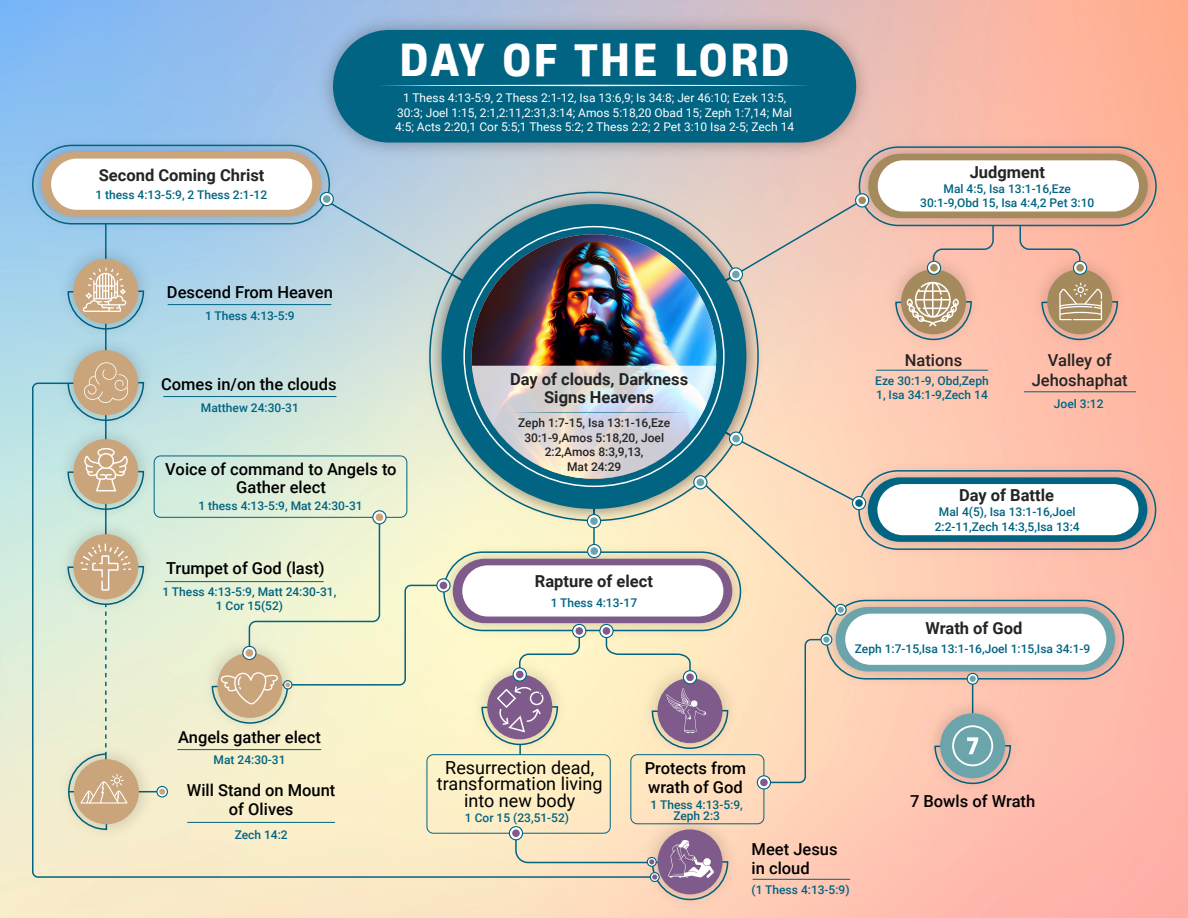
<style>
.page{position:relative;width:1188px;height:918px;background:#fff}
.page>*{position:absolute;margin:0;border:0;box-sizing:border-box;transform-origin:0 0}
.t1{font:500 43.5px "Heading Now Trial 65";letter-spacing:.06em;color:#fff}
.t2{font:18px/16.5px "Roboto";color:#000;text-align:center}
.t3{font:500 16.5px/18.6px "Roboto";color:#000;text-align:center}
.t4{font:700 16.5px "Roboto";color:#242424}
.t5{font:500 16.5px "Roboto";color:#242424}
.t6{font:500 12px/14.2px "Roboto";color:#006482;text-align:center}
.t7{font:12px/14.4px "Roboto";color:#fff;text-align:center}
.t8{font:500 12px/14.4px "Roboto";color:#242424;text-align:center}
</style>
<div class="page">
<img style="left:0;top:0;width:1188px;height:918px">
<img style="left:419px;top:181px;width:350px;height:17px">
<img style="left:19px;top:129px;width:325px;height:110px">
<div style="left:42px;top:152px;width:279px;height:64px;background:#caa47b;border-radius:32px"></div>
<div style="left:32px;top:145px;width:298px;height:79px;border:2px solid #006482;border-radius:39px"></div>
<div style="left:51px;top:159px;width:261px;height:51px;background:#fff;border-radius:26px"></div>
<img style="left:864px;top:455px;width:306px;height:110px">
<div style="left:868px;top:477px;width:279px;height:65px;background:#006482;border-radius:32px"></div>
<div style="left:858px;top:470px;width:298px;height:80px;border:2px solid #006482;border-radius:39px"></div>
<div style="left:877px;top:484px;width:262px;height:51px;background:#fff;border-radius:26px"></div>
<img style="left:1025px;top:247px;width:110px;height:110px">
<div style="left:1047px;top:269px;width:65px;height:65px;background:#a58a5d;border-radius:50%"></div>
<img style="left:878px;top:247px;width:111px;height:110px">
<div style="left:901px;top:269px;width:65px;height:65px;background:#a58a5d;border-radius:50%"></div>
<img style="left:917px;top:694px;width:111px;height:107px">
<div style="left:940px;top:713px;width:65px;height:65px;background:#6ca4ab;border-radius:50%"></div>
<img style="left:635px;top:807px;width:110px;height:110px">
<img style="left:864px;top:584px;width:274px;height:110px">
<div style="left:836px;top:607px;width:279px;height:64px;background:#6ca4ab;border-radius:32px"></div>
<div style="left:826px;top:600px;width:298px;height:80px;border:2px solid #006482;border-radius:39px"></div>
<div style="left:845px;top:614px;width:261px;height:51px;background:#fff;border-radius:26px"></div>
<img style="left:845px;top:131px;width:326px;height:110px">
<div style="left:868px;top:154px;width:280px;height:64px;background:#a58a5d;border-radius:32px"></div>
<div style="left:859px;top:146px;width:298px;height:80px;border:2px solid #006482;border-radius:39px"></div>
<div style="left:878px;top:160px;width:261px;height:52px;background:#fff;border-radius:26px"></div>
<svg style="left:856px;top:194px;width:13px;height:13px"></svg>
<div style="left:855px;top:193px;width:14px;height:14px;border:1px solid #006482;border-radius:50%"></div>
<div style="left:858px;top:197px;width:8px;height:7px;background:#a58a5d;border-radius:50%"></div>
<svg style="left:932px;top:224px;width:63px;height:47px"></svg>
<svg style="left:1019px;top:224px;width:62px;height:47px"></svg>
<div style="left:852px;top:496px;width:14px;height:14px;border:1px solid #006482;border-radius:50%"></div>
<svg style="left:967px;top:673px;width:11px;height:11px"></svg>
<div style="left:967px;top:673px;width:12px;height:12px;border:1px solid #006482;border-radius:50%"></div>
<svg style="left:970px;top:676px;width:6px;height:6px"></svg>
<svg style="left:320px;top:192px;width:13px;height:14px"></svg>
<div style="left:320px;top:192px;width:14px;height:14px;border:1px solid #006482;border-radius:50%"></div>
<svg style="left:323px;top:195px;width:8px;height:8px"></svg>
<div style="left:630px;top:754px;width:134px;height:70px;border:1px solid #006482;border-radius:6px"></div>
<svg style="left:31px;top:382px;width:626px;height:497px"></svg>
<hr style="left:105px;top:224px;width:2px;height:375px;background:#006482">
<img style="left:51px;top:236px;width:110px;height:91px">
<div style="left:73px;top:259px;width:65px;height:65px;background:#caa47b;border-radius:50%"></div>
<img style="left:51px;top:438px;width:110px;height:73px">
<div style="left:73px;top:439px;width:65px;height:65px;background:#caa47b;border-radius:50%"></div>
<img style="left:51px;top:511px;width:110px;height:111px">
<div style="left:73px;top:534px;width:65px;height:65px;background:#caa47b;border-radius:50%"></div>
<img style="left:51px;top:327px;width:110px;height:111px">
<div style="left:73px;top:350px;width:65px;height:65px;background:#caa47b;border-radius:50%"></div>
<svg style="left:157px;top:786px;width:10px;height:11px"></svg>
<div style="left:156px;top:786px;width:12px;height:12px;border:1px solid #006482;border-radius:50%"></div>
<svg style="left:159px;top:789px;width:6px;height:6px"></svg>
<svg style="left:757px;top:776px;width:13px;height:13px"></svg>
<div style="left:757px;top:775px;width:14px;height:15px;border:1px solid #006482;border-radius:50%"></div>
<div style="left:760px;top:779px;width:8px;height:7px;background:#7e5b8a;border-radius:50%"></div>
<svg style="left:927px;top:261px;width:14px;height:13px"></svg>
<div style="left:927px;top:261px;width:14px;height:14px;border:1px solid #006482;border-radius:50%"></div>
<div style="left:930px;top:264px;width:8px;height:8px;background:#a58a5d;border-radius:50%"></div>
<svg style="left:1074px;top:261px;width:13px;height:13px"></svg>
<div style="left:1073px;top:261px;width:14px;height:14px;border:1px solid #006482;border-radius:50%"></div>
<div style="left:1076px;top:264px;width:8px;height:8px;background:#a58a5d;border-radius:50%"></div>
<img style="left:310px;top:7px;width:569px;height:158px">
<div style="left:333px;top:30px;width:523px;height:113px;background:#006482;border-radius:56px"></div>
<svg style="left:380px;top:85px;width:429px;height:1px"></svg>
<hr style="left:168px;top:304px;width:163px;height:1px;background:#006482">
<hr style="left:163px;top:396px;width:173px;height:1px;background:#006482">
<hr style="left:165px;top:581px;width:159px;height:1px;background:#006482">
<hr style="left:177px;top:749px;width:144px;height:1px;background:#006482">
<hr style="left:187px;top:822px;width:148px;height:1px;background:#006482">
<hr style="left:753px;top:879px;width:97px;height:1px;background:#006482">
<hr style="left:876px;top:370px;width:112px;height:1px;background:#006482">
<hr style="left:1024px;top:391px;width:112px;height:1px;background:#006482">
<svg style="left:67px;top:268px;width:78px;height:62px"></svg>
<svg style="left:67px;top:362px;width:78px;height:60px"></svg>
<svg style="left:67px;top:448px;width:78px;height:63px"></svg>
<svg style="left:67px;top:544px;width:78px;height:287px"></svg>
<img style="left:211px;top:198px;width:653px;height:586px">
<svg style="left:514px;top:831px;width:215px;height:70px"></svg>
<svg style="left:934px;top:725px;width:78px;height:60px"></svg>
<svg style="left:894px;top:282px;width:79px;height:59px"></svg>
<svg style="left:1041px;top:283px;width:78px;height:58px"></svg>
<h3 class="t4" style="left:99px;top:164px;width:167px">Second Coming Christ</h3>
<p class="t6" style="left:95px;top:187px;width:173px">1 thess 4:13-5:9, 2 Thess 2:1-12</p>
<h3 class="t3" style="left:167px;top:282px;width:167px">Descend From Heaven</h3>
<p class="t6" style="left:205px;top:308px;width:91px">1 Thess 4:13-5:9</p>
<h1 class="t1" style="left:400px;top:27px;width:391px">DAY OF THE LORD</h1>
<p class="t7" style="left:395px;top:91px;width:401px">1 Thess 4:13-5:9, 2 Thess 2:1-12, Isa 13:6,9; Is 34:8; Jer 46:10; Ezek 13:5,<br>30:3; Joel 1:15, 2:1,2:11,2:31,3:14; Amos 5:18,20 Obad 15; Zeph 1:7,14; Mal<br>4:5; Acts 2:20,1 Cor 5:5;1 Thess 5:2; 2 Thess 2:2; 2 Pet 3:10 Isa 2-5; Zech 14</p>
<h3 class="t4" style="left:970px;top:160px;width:77px">Judgment</h3>
<p class="t6" style="left:920px;top:181px;width:176px">Mal 4:5, Isa 13:1-16,Eze<br>30:1-9,Obd 15, Isa 4:4,2 Pet 3:10</p>
<h3 class="t5" style="left:905px;top:348px;width:59px">Nations</h3>
<h3 class="t5" style="left:1048px;top:349px;width:65px">Valley of</h3>
<h3 class="t3" style="left:161px;top:374px;width:177px">Comes in/on the clouds</h3>
<p class="t6" style="left:201px;top:400px;width:100px">Matthew 24:30-31</p>
<h3 class="t3" style="left:165px;top:459px;width:233px">Voice of command to Angels to<br>Gather elect</h3>
<p class="t6" style="left:198px;top:498px;width:166px">1 thess 4:13-5:9, Mat 24:30-31</p>
<h3 class="t3" style="left:166px;top:558px;width:160px">Trumpet of God (last)</h3>
<p class="t6" style="left:162px;top:584px;width:175px">1 Thess 4:13-5:9, Matt 24:30-31,<br>1 Cor 15(52)</p>
<h3 class="t3" style="left:178px;top:727px;width:144px">Angels gather elect</h3>
<p class="t6" style="left:214px;top:753px;width:73px">Mat 24:30-31</p>
<h3 class="t3" style="left:187px;top:779px;width:150px;line-height:19.8px">Will Stand on Mount of Olives</h3>
<p class="t6" style="left:235px;top:827px;width:55px">Zech 14:2</p>
<h3 class="t4" style="left:510px;top:368px;width:180px">Day of clouds, Darkness</h3>
<h3 class="t5" style="left:1032px;top:369px;width:98px">Jehoshaphat</h3>
<h3 class="t4" style="left:544px;top:386px;width:111px">Signs Heavens</h3>
<p class="t8" style="left:518px;top:415px;width:154px">Zeph 1:7-15, Isa 13:1-16,Eze<br>30:1-9,Amos 5:18,20, Joel<br>2:2,Amos 8:3,9,13,<br>Mat 24:29</p>
<p class="t6" style="left:875px;top:374px;width:115px;line-height:13.5px;text-align:left">Eze 30:1-9, Obd,Zeph<br>1, Isa 34:1-9,Zech 14</p>
<p class="t6" style="left:1054px;top:396px;width:51px">Joel 3:12</p>
<h3 class="t4" style="left:959px;top:484px;width:97px">Day of Battle</h3>
<h3 class="t4" style="left:535px;top:570px;width:120px">Rapture of elect</h3>
<p class="t6" style="left:551px;top:595px;width:88px">1 Thess 4:13-17</p>
<p class="t6" style="left:935px;top:505px;width:146px">Mal 4(5), Isa 13:1-16,Joel<br>2:2-11,Zech 14:3,5,Isa 13:4</p>
<h3 class="t4" style="left:925px;top:617px;width:98px">Wrath of God</h3>
<p class="t6" style="left:855px;top:641px;width:237px">Zeph 1:7-15,Isa 13:1-16,Joel 1:15,Isa 34:1-9</p>
<h2 class="t2" style="left:437px;top:759px;width:167px">Resurrection dead, transformation living into new body</h2>
<p class="t6" style="left:465px;top:810px;width:106px">1 Cor 15 (23,51-52)</p>
<h3 class="t3" style="left:645px;top:758px;width:103px;text-align:left">Protects from wrath of God</h3>
<p class="t6" style="left:651px;top:798px;width:94px;line-height:11.4px">1 Thess 4:13-5:9,<br>Zeph 2:3</p>
<h3 class="t3" style="left:752px;top:839px;width:87px;text-align:left">Meet Jesus in cloud</h3>
<h3 class="t3" style="left:910px;top:791px;width:127px">7 Bowls of Wrath</h3>
<p class="t6" style="left:752px;top:882px;width:100px">(1 Thess 4:13-5:9)</p>
</div>
